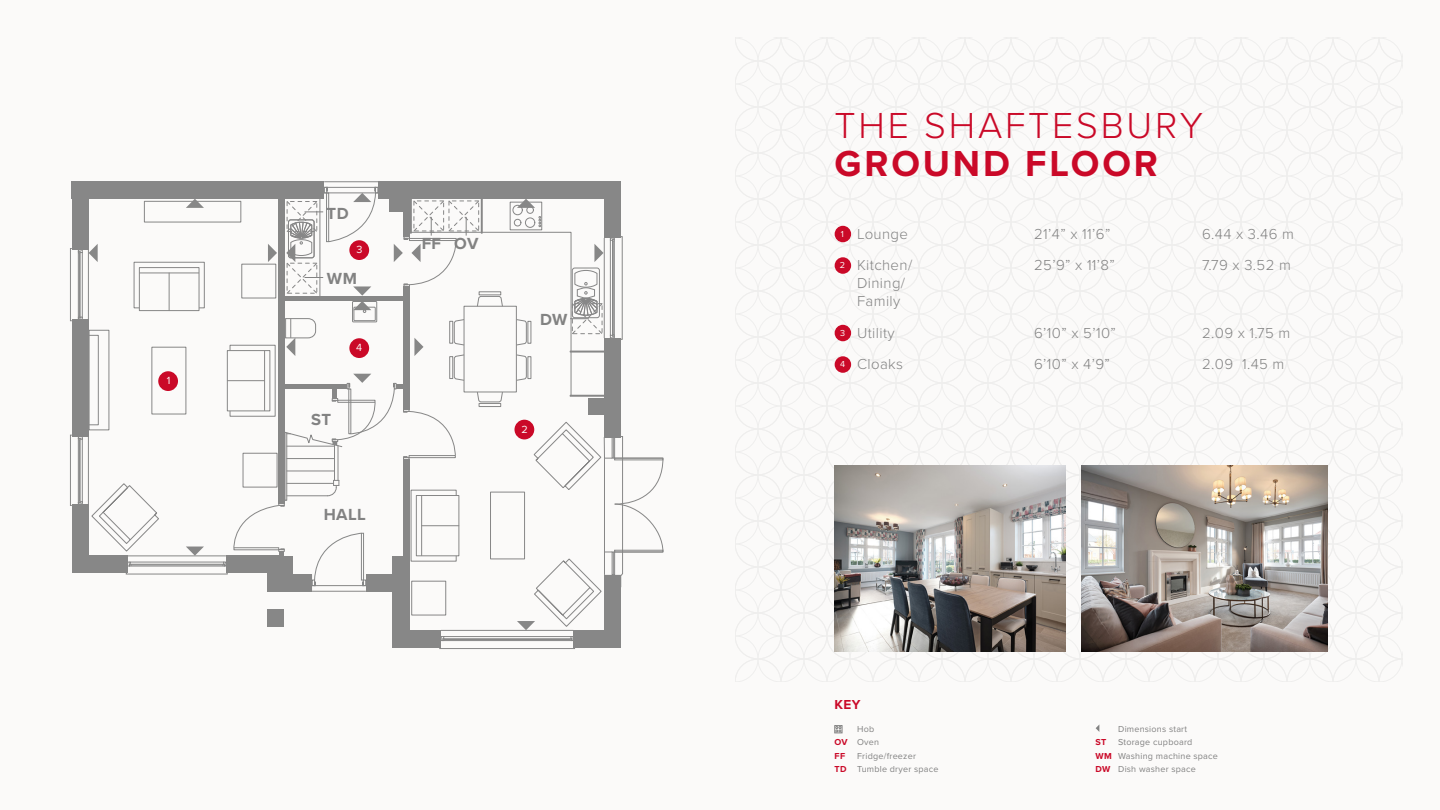
<style>
.page{position:relative;width:1440px;height:810px;background:#fbfaf9}
.page>*{position:absolute;margin:0;border:0;box-sizing:border-box;transform-origin:0 0}
.t1{font:300 37.5px "Proxima Nova";letter-spacing:.075em;color:#ca0928}
.t2{font:700 37.5px "Proxima Nova";letter-spacing:.075em;color:#ca0928}
.t3{font:700 16.65px "Proxima Nova";letter-spacing:.025em;color:#828282}
.t4{font:300 15px/18px "Proxima Nova";letter-spacing:.025em;color:#828282}
.t5{font:700 13.5px "Proxima Nova";color:#ca0928}
.t6{font:10.8px "Proxima Nova";color:#fbfaf9}
.t7{font:9px/13.5px "Proxima Nova";letter-spacing:.025em;color:#828282}
.t8{font:700 9px "Proxima Nova";color:#ca0928}
.s1{font-weight:400;font-size:9px;color:#fbfaf9}
.s2{font-weight:700;color:#ca0928}
.s3{color:#808080}
</style>
<div class="page">
<div style="left:835px;top:226px;width:16px;height:16px;background:#ca0928;border-radius:50%"></div>
<div style="left:835px;top:257px;width:16px;height:17px;background:#ca0928;border-radius:50%"></div>
<div style="left:835px;top:325px;width:16px;height:16px;background:#ca0928;border-radius:50%"></div>
<div style="left:835px;top:356px;width:16px;height:17px;background:#ca0928;border-radius:50%"></div>
<hr style="left:324px;top:182px;width:54px;height:1px;background:#878787">
<div style="left:315px;top:182px;width:9px;height:17px;background:#878787"></div>
<div style="left:392px;top:556px;width:17px;height:91px;background:#878787"></div>
<div style="left:604px;top:182px;width:17px;height:54px;background:#878787"></div>
<div style="left:397px;top:630px;width:42px;height:17px;background:#878787"></div>
<div style="left:575px;top:630px;width:46px;height:17px;background:#878787"></div>
<div style="left:378px;top:182px;width:241px;height:17px;background:#878787"></div>
<div style="left:72px;top:182px;width:251px;height:17px;background:#878787"></div>
<div style="left:72px;top:198px;width:17px;height:50px;background:#878787"></div>
<div style="left:72px;top:506px;width:17px;height:67px;background:#878787"></div>
<div style="left:72px;top:321px;width:17px;height:112px;background:#878787"></div>
<svg style="left:441px;top:636px;width:132px;height:5px"></svg>
<hr style="left:444px;top:639px;width:126px;height:1px;background:#878787">
<div style="left:440px;top:647px;width:135px;height:2px;border:1px solid #878787"></div>
<hr style="left:441px;top:630px;width:132px;height:1px;background:#878787">
<div style="left:573px;top:630px;width:12px;height:17px;background:#878787"></div>
<div style="left:429px;top:630px;width:12px;height:17px;background:#878787"></div>
<svg style="left:78px;top:436px;width:5px;height:68px"></svg>
<hr style="left:79px;top:440px;width:1px;height:61px;background:#878787">
<div style="left:70px;top:435px;width:2px;height:71px;border:1px solid #878787"></div>
<hr style="left:88px;top:436px;width:1px;height:68px;background:#878787">
<div style="left:72px;top:504px;width:17px;height:12px;background:#878787"></div>
<div style="left:72px;top:424px;width:17px;height:12px;background:#878787"></div>
<svg style="left:78px;top:250px;width:5px;height:69px"></svg>
<hr style="left:79px;top:253px;width:1px;height:63px;background:#878787">
<div style="left:70px;top:248px;width:2px;height:73px;border:1px solid #878787"></div>
<hr style="left:88px;top:250px;width:1px;height:69px;background:#878787">
<div style="left:72px;top:319px;width:17px;height:13px;background:#878787"></div>
<div style="left:72px;top:232px;width:17px;height:18px;background:#878787"></div>
<svg style="left:89px;top:187px;width:574px;height:443px"></svg>
<img style="left:834px;top:466px;width:231px;height:185px">
<img style="left:1082px;top:466px;width:245px;height:185px">
<div style="left:835px;top:725px;width:7px;height:8px;border:1px solid #828282"></div>
<svg style="left:836px;top:726px;width:5px;height:6px"></svg>
<svg style="left:1096px;top:725px;width:3px;height:7px"></svg>
<p class="t6" style="left:167px;top:373px;width:5px">1</p>
<p class="t3" style="left:327px;top:201px;width:24px">TD</p>
<p class="t6" style="left:357px;top:242px;width:8px">3</p>
<p class="t3" style="left:327px;top:266px;width:31px">WM</p>
<p class="t3" style="left:311px;top:407px;width:21px">ST</p>
<p class="t6" style="left:356px;top:340px;width:8px">4</p>
<p class="t3" style="left:324px;top:502px;width:44px">HALL</p>
<p class="t3" style="left:422px;top:231px;width:58px">FF OV</p>
<p class="t3" style="left:540px;top:307px;width:29px">DW</p>
<p class="t6" style="left:522px;top:421px;width:8px">2</p>
<h1 class="t1" style="left:835px;top:98px;width:370px">THE SHAFTESBURY</h1>
<h1 class="t2" style="left:835px;top:135px;width:325px">GROUND FLOOR</h1>
<p class="t4" style="left:841px;top:224px;width:69px"><span class="s1">1</span> Lounge</p>
<p class="t4" style="left:1034px;top:224px;width:78px">21’4” x 11’6”</p>
<p class="t4" style="left:1202px;top:224px;width:93px">6.44 x 3.46 m</p>
<p class="t4" style="left:840px;top:255px;width:74px"><span class="s1">2</span> Kitchen/</p>
<p class="t4" style="left:1034px;top:255px;width:82px">25’9” x 11’8”</p>
<p class="t4" style="left:1202px;top:255px;width:90px">7.79 x 3.52 m</p>
<p class="t4" style="left:857px;top:273px;width:50px">Dining/<br>Family</p>
<p class="t4" style="left:840px;top:323px;width:56px"><span class="s1">3</span> Utility</p>
<p class="t4" style="left:1034px;top:323px;width:83px">6’10” x 5’10”</p>
<p class="t4" style="left:1202px;top:323px;width:90px">2.09 x 1.75 m</p>
<p class="t4" style="left:840px;top:354px;width:65px"><span class="s1">4</span> Cloaks</p>
<p class="t4" style="left:1034px;top:354px;width:77px">6’10” x 4’9”</p>
<p class="t4" style="left:1202px;top:354px;width:84px">2.09 1.45 m</p>
<p class="t5" style="left:835px;top:694px;width:27px">KEY</p>
<p class="t7" style="left:835px;top:722px;width:46px;text-indent:22px">Hob<br><span class="s2">OV</span> Oven<br><span class="s2">FF</span></p>
<p class="t7" style="left:835px;top:749px;width:106px;text-align:center">Fridge/freezer<br><span class="s2">TD</span> Tumble dryer space</p>
<p class="t7" style="left:1118px;top:722px;width:71px">Dimensions start</p>
<p class="t7" style="left:1096px;top:735px;width:124px;text-indent:22px"><span class="s3">Storage</span> cupboard<br><span class="s2">WM</span> Washing machine space<br><span class="s2">DW</span> Dish washer space</p>
<p class="t8" style="left:1096px;top:736px;width:12px">ST</p>
</div>
